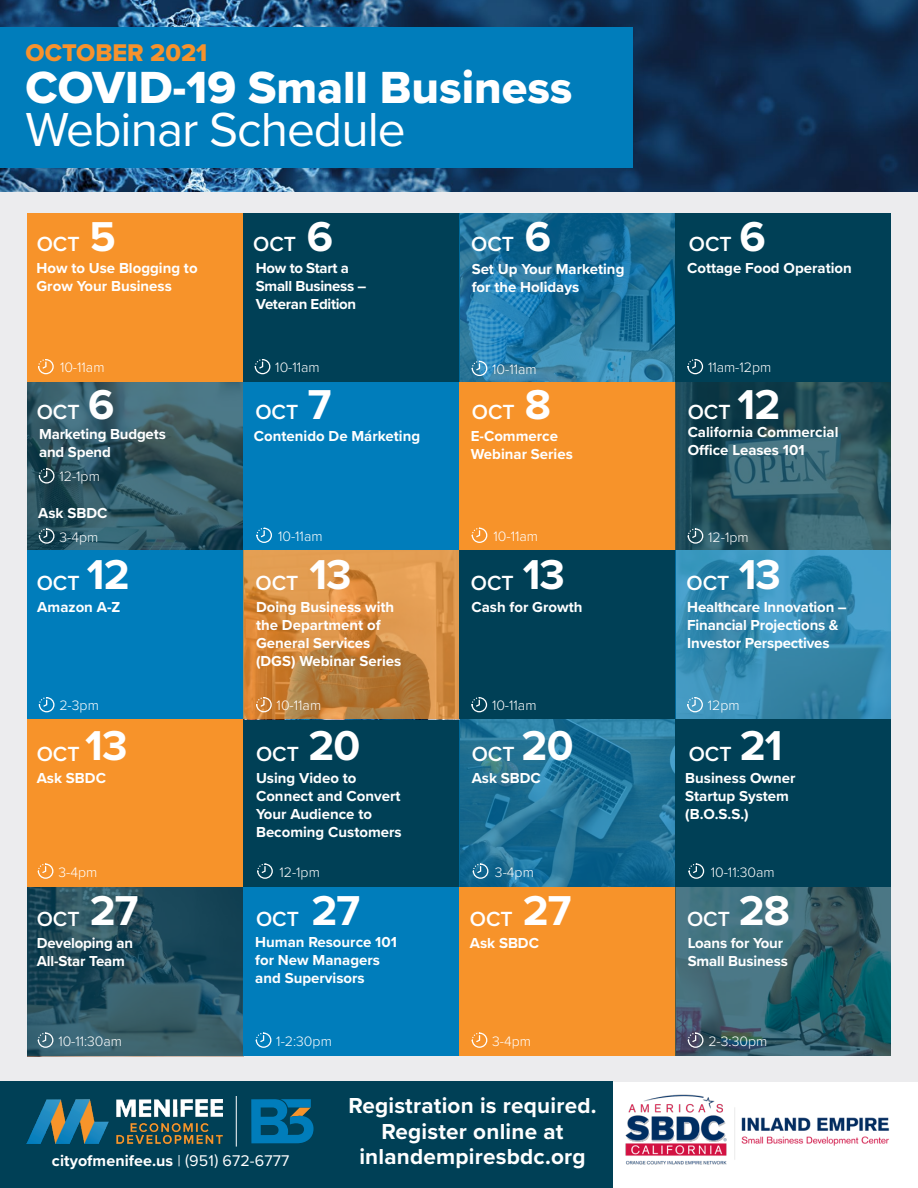
<style>
.page{position:relative;width:918px;height:1188px;background:#fff}
.page>*{position:absolute;margin:0;border:0;box-sizing:border-box;transform-origin:0 0}
.t1{font:49.5px "Proxima Nova";letter-spacing:-.02em;color:#fff}
.t2{font:46.65px "Proxima Nova Extrabld";color:#fff}
.t3{font:700 43.35px "Proxima Nova";letter-spacing:-.02em;color:#fff}
.t4{font:25.05px "Proxima Nova Extrabld";color:#f6922d}
.t5{font:700 22.5px/25.5px "Proxima Nova";letter-spacing:.01em;color:#fff;text-align:center}
.t6{font:600 21.15px "Proxima Nova";color:#fff}
.t7{font:700 16.05px "Proxima Nova";letter-spacing:.005em;color:#fff}
.t8{font:700 15px/18px "Proxima Nova";color:#fff}
.t9{font:700 15px/18px "Proxima Nova";letter-spacing:-.02em;color:#fff}
.t10{font:300 14.1px "Proxima Nova";color:#fff}
.s1{font-weight:400}
</style>
<div class="page">
<div style="left:0;top:91px;width:918px;height:990px;background:#ececee"></div>
<div style="left:27px;top:719px;width:216px;height:169px;background:#f7932a"></div>
<div style="left:243px;top:719px;width:216px;height:169px;background:#004056"></div>
<svg style="left:459px;top:719px;width:216px;height:169px;background:#1f7196"></svg>
<div style="left:676px;top:719px;width:215px;height:169px;background:#004056"></div>
<div style="left:27px;top:214px;width:216px;height:168px;background:#f7932a"></div>
<div style="left:243px;top:214px;width:216px;height:168px;background:#004056"></div>
<svg style="left:459px;top:214px;width:217px;height:168px;background:#2175a0"></svg>
<div style="left:676px;top:214px;width:215px;height:168px;background:#004056"></div>
<div style="left:0;top:1081px;width:613px;height:107px;background:#004056"></div>
<img style="left:0;top:0;width:918px;height:191px">
<svg style="left:27px;top:382px;width:216px;height:169px;background:#345b67"></svg>
<div style="left:243px;top:382px;width:216px;height:169px;background:#007dbb"></div>
<div style="left:459px;top:382px;width:217px;height:169px;background:#f7932a"></div>
<svg style="left:676px;top:382px;width:215px;height:169px;background:#295460"></svg>
<svg style="left:27px;top:888px;width:216px;height:168px;background:#26505f"></svg>
<div style="left:243px;top:888px;width:216px;height:168px;background:#007dbb"></div>
<div style="left:459px;top:888px;width:217px;height:168px;background:#f7932a"></div>
<svg style="left:676px;top:888px;width:215px;height:168px;background:#34636f"></svg>
<div style="left:27px;top:551px;width:216px;height:168px;background:#007dbb"></div>
<svg style="left:243px;top:551px;width:216px;height:168px;background:#cf8b43"></svg>
<div style="left:459px;top:551px;width:217px;height:168px;background:#004056"></div>
<svg style="left:676px;top:551px;width:215px;height:168px;background:#368cb3"></svg>
<img style="left:27px;top:1099px;width:196px;height:44px">
<svg style="left:251px;top:1099px;width:63px;height:44px"></svg>
<hr style="left:236px;top:1096px;width:1px;height:51px;background:#fff">
<img style="left:741px;top:1118px;width:149px;height:27px">
<img style="left:625px;top:1094px;width:110px;height:71px">
<div style="left:0;top:27px;width:633px;height:141px;background:#007dbb"></div>
<svg style="left:38px;top:359px;width:16px;height:15px"></svg>
<svg style="left:38px;top:1032px;width:15px;height:16px"></svg>
<svg style="left:256px;top:1032px;width:15px;height:16px"></svg>
<svg style="left:688px;top:1032px;width:16px;height:16px"></svg>
<svg style="left:472px;top:1032px;width:15px;height:16px"></svg>
<svg style="left:256px;top:528px;width:16px;height:15px"></svg>
<svg style="left:472px;top:528px;width:15px;height:15px"></svg>
<svg style="left:255px;top:359px;width:15px;height:15px"></svg>
<svg style="left:687px;top:359px;width:16px;height:15px"></svg>
<svg style="left:472px;top:361px;width:15px;height:15px"></svg>
<svg style="left:688px;top:863px;width:16px;height:16px"></svg>
<svg style="left:38px;top:863px;width:15px;height:16px"></svg>
<svg style="left:257px;top:863px;width:16px;height:16px"></svg>
<svg style="left:473px;top:863px;width:15px;height:16px"></svg>
<svg style="left:688px;top:528px;width:15px;height:16px"></svg>
<svg style="left:39px;top:528px;width:16px;height:16px"></svg>
<svg style="left:39px;top:468px;width:16px;height:16px"></svg>
<svg style="left:39px;top:697px;width:16px;height:15px"></svg>
<svg style="left:256px;top:697px;width:16px;height:15px"></svg>
<svg style="left:471px;top:697px;width:16px;height:15px"></svg>
<svg style="left:687px;top:697px;width:16px;height:15px"></svg>
<p class="t4" style="left:26px;top:34px;width:184px">OCTOBER 2021</p>
<p class="t2" style="left:26px;top:53px;width:549px">COVID-19 Small Business</p>
<p class="t1" style="left:26px;top:93px;width:382px">Webinar Schedule</p>
<p class="t3" style="left:90px;top:204px;width:28px">5</p>
<p class="t3" style="left:307px;top:204px;width:28px">6</p>
<p class="t3" style="left:525px;top:204px;width:28px">6</p>
<p class="t3" style="left:739px;top:204px;width:28px">6</p>
<p class="t6" style="left:37px;top:229px;width:44px">OCT</p>
<p class="t6" style="left:253px;top:229px;width:44px">OCT</p>
<p class="t6" style="left:471px;top:229px;width:44px">OCT</p>
<p class="t6" style="left:689px;top:229px;width:44px">OCT</p>
<p class="t8" style="left:37px;top:259px;width:163px">How to Use Blogging to<br>Grow Your Business</p>
<p class="t9" style="left:256px;top:259px;width:112px">How to Start a<br>Small Business –<br>Veteran Edition</p>
<p class="t8" style="left:472px;top:259px;width:154px">Set Up Your Marketing</p>
<p class="t8" style="left:687px;top:259px;width:166px">Cottage Food Operation</p>
<p class="t8" style="left:472px;top:277px;width:109px">for the Holidays</p>
<p class="t10" style="left:60px;top:357px;width:46px">10-11am</p>
<p class="t10" style="left:275px;top:357px;width:46px">10-11am</p>
<p class="t10" style="left:492px;top:359px;width:46px">10-11am</p>
<p class="t10" style="left:708px;top:357px;width:65px">11am-12pm</p>
<p class="t6" style="left:37px;top:396px;width:44px">OCT</p>
<p class="t3" style="left:88px;top:372px;width:28px">6</p>
<p class="t3" style="left:308px;top:372px;width:25px">7</p>
<p class="t3" style="left:525px;top:372px;width:28px">8</p>
<p class="t3" style="left:738px;top:372px;width:44px">12</p>
<p class="t6" style="left:255px;top:396px;width:44px">OCT</p>
<p class="t6" style="left:472px;top:396px;width:44px">OCT</p>
<p class="t6" style="left:688px;top:396px;width:44px">OCT</p>
<p class="t8" style="left:39px;top:425px;width:128px">Marketing Budgets and Spend</p>
<p class="t8" style="left:254px;top:427px;width:168px">Contenido De Márketing</p>
<p class="t8" style="left:471px;top:427px;width:104px">E-Commerce<br>Webinar Series</p>
<p class="t8" style="left:688px;top:422px;width:152px">California Commercial<br>Office Leases 101</p>
<p class="t10" style="left:59px;top:466px;width:42px">12-1pm</p>
<p class="t8" style="left:38px;top:504px;width:71px">Ask SBDC</p>
<p class="t10" style="left:278px;top:526px;width:46px">10-11am</p>
<p class="t10" style="left:493px;top:526px;width:46px">10-11am</p>
<p class="t10" style="left:59px;top:526px;width:40px">3-4pm</p>
<p class="t10" style="left:708px;top:526px;width:42px">12-1pm</p>
<p class="t6" style="left:37px;top:567px;width:44px">OCT</p>
<p class="t3" style="left:87px;top:543px;width:44px">12</p>
<p class="t3" style="left:309px;top:543px;width:44px">13</p>
<p class="t3" style="left:523px;top:543px;width:44px">13</p>
<p class="t3" style="left:739px;top:543px;width:44px">13</p>
<p class="t6" style="left:255px;top:567px;width:44px">OCT</p>
<p class="t6" style="left:471px;top:567px;width:44px">OCT</p>
<p class="t6" style="left:687px;top:567px;width:44px">OCT</p>
<p class="t8" style="left:37px;top:598px;width:85px">Amazon A-Z</p>
<p class="t8" style="left:256px;top:598px;width:147px">Doing Business with the Department of<br>General Services (DGS) Webinar Series</p>
<p class="t8" style="left:471px;top:598px;width:113px">Cash for Growth</p>
<p class="t8" style="left:687px;top:598px;width:161px">Healthcare Innovation –<br>Financial Projections &amp;<br>Investor Perspectives</p>
<p class="t10" style="left:59px;top:695px;width:41px">2-3pm</p>
<p class="t10" style="left:277px;top:695px;width:46px">10-11am</p>
<p class="t10" style="left:492px;top:695px;width:46px">10-11am</p>
<p class="t10" style="left:708px;top:695px;width:33px">12pm</p>
<p class="t3" style="left:85px;top:714px;width:44px">13</p>
<p class="t6" style="left:37px;top:738px;width:44px">OCT</p>
<p class="t3" style="left:308px;top:714px;width:53px">20</p>
<p class="t3" style="left:522px;top:714px;width:53px">20</p>
<p class="t3" style="left:740px;top:714px;width:44px">21</p>
<p class="t6" style="left:256px;top:738px;width:44px">OCT</p>
<p class="t6" style="left:472px;top:738px;width:44px">OCT</p>
<p class="t6" style="left:689px;top:738px;width:44px">OCT</p>
<p class="t8" style="left:37px;top:768px;width:71px">Ask SBDC</p>
<p class="t8" style="left:256px;top:768px;width:147px">Using Video to<br>Connect and Convert<br>Your Audience to<br>Becoming Customers</p>
<p class="t8" style="left:472px;top:768px;width:71px">Ask SBDC</p>
<p class="t8" style="left:685px;top:768px;width:112px">Business Owner<br>Startup System (B.O.S.S.)</p>
<p class="t10" style="left:59px;top:862px;width:40px">3-4pm</p>
<p class="t10" style="left:279px;top:862px;width:42px">12-1pm</p>
<p class="t10" style="left:495px;top:862px;width:40px">3-4pm</p>
<p class="t10" style="left:711px;top:862px;width:65px">10-11:30am</p>
<p class="t3" style="left:90px;top:879px;width:50px">27</p>
<p class="t3" style="left:311px;top:879px;width:50px">27</p>
<p class="t3" style="left:523px;top:879px;width:50px">27</p>
<p class="t3" style="left:739px;top:879px;width:53px">28</p>
<p class="t6" style="left:37px;top:903px;width:44px">OCT</p>
<p class="t6" style="left:256px;top:903px;width:44px">OCT</p>
<p class="t6" style="left:470px;top:903px;width:44px">OCT</p>
<p class="t6" style="left:687px;top:903px;width:44px">OCT</p>
<p class="t8" style="left:37px;top:934px;width:98px">Developing an<br>All-Star Team</p>
<p class="t8" style="left:255px;top:932px;width:143px">Human Resource 101 for New Managers and Supervisors</p>
<p class="t8" style="left:470px;top:933px;width:71px">Ask SBDC</p>
<p class="t8" style="left:688px;top:934px;width:102px">Loans for Your<br>Small Business</p>
<p class="t10" style="left:58px;top:1031px;width:65px">10-11:30am</p>
<p class="t10" style="left:276px;top:1031px;width:57px">1-2:30pm</p>
<p class="t10" style="left:492px;top:1031px;width:40px">3-4pm</p>
<p class="t10" style="left:708px;top:1031px;width:60px">2-3:30pm</p>
<p class="t7" style="left:52px;top:1148px;width:239px">cityofmenifee.us <span class="s1">| (951) 672-6777</span></p>
<p class="t5" style="left:348px;top:1093px;width:250px">Registration is required.<br>Register online at inlandempiresbdc.org</p>
</div>
